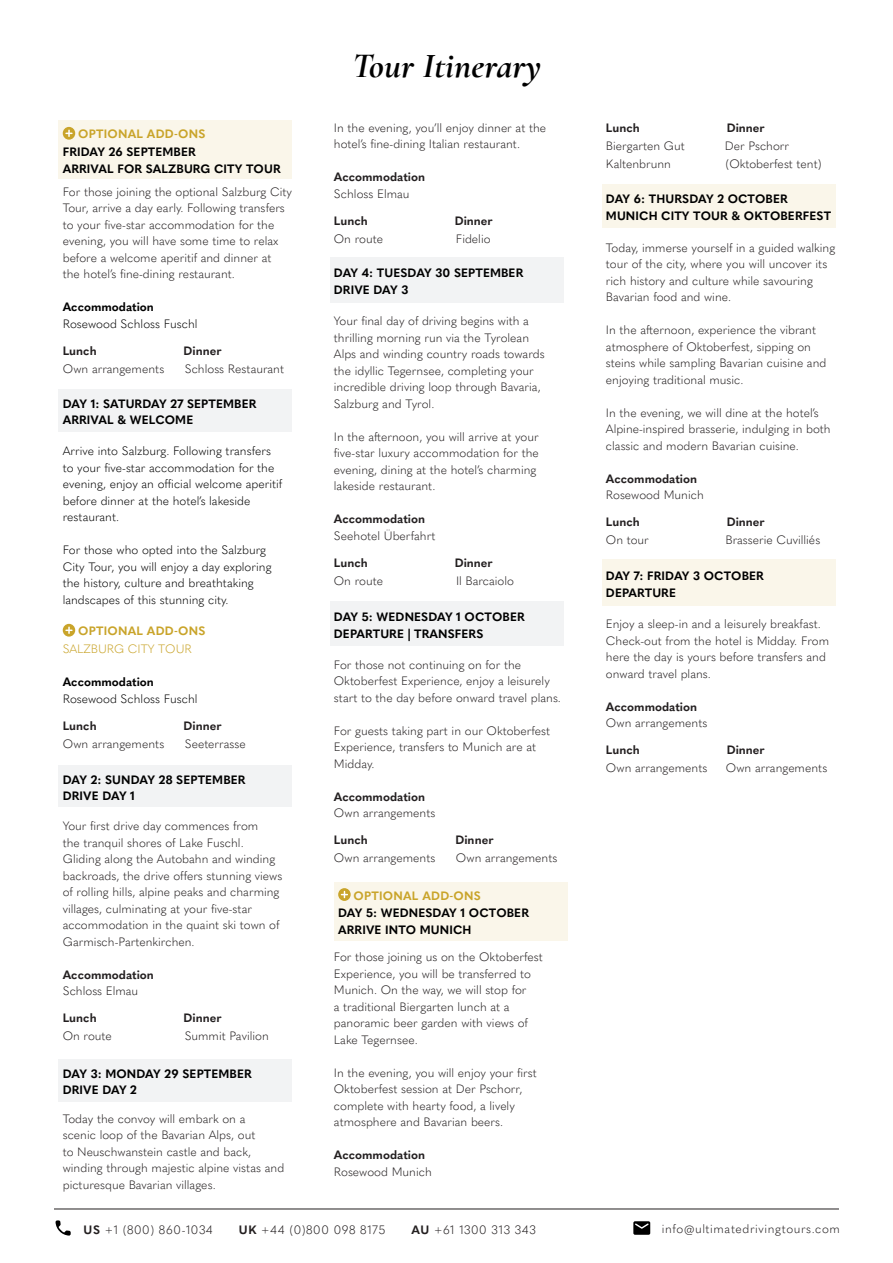
<style>
.page{position:relative;width:893px;height:1263px;background:#fff}
.page>*{position:absolute;margin:0;border:0;box-sizing:border-box;transform-origin:0 0}
.t1{font:italic 700 36px "Cormorant Garamond";color:#000}
.t2{font:300 12px/16.5px "Quasimoda";color:#231f20}
.t3{font:700 12px/16.5px "Quasimoda";letter-spacing:.01em;color:#000}
.t4{font:300 12px/16.5px "Quasimoda";color:#000}
.t5{font:700 12px "Quasimoda";color:#231f20}
.t6{font:300 12px "Quasimoda";letter-spacing:.05em;color:#231f20}
.t7{font:700 12px "Quasimoda";letter-spacing:.02em;color:#c9a42a}
.t8{font:300 12px "Quasimoda";letter-spacing:.055em;color:#231f20}
.t9{font:300 12px "Quasimoda";color:#c9a42a}
.s1{font-weight:700}
</style>
<div class="page">
<svg style="left:633px;top:1221px;width:17px;height:14px"></svg>
<svg style="left:55px;top:1220px;width:16px;height:16px"></svg>
<hr style="left:54px;top:1208px;width:785px;height:1px;background:#231f20">
<div style="left:58px;top:121px;width:234px;height:58px;background:#faf6ea"></div>
<div style="left:63px;top:127px;width:12px;height:13px;border:2px solid #c9a42a;border-radius:50%"></div>
<svg style="left:66px;top:130px;width:6px;height:6px"></svg>
<div style="left:58px;top:389px;width:234px;height:43px;background:#f2f3f4"></div>
<div style="left:63px;top:624px;width:12px;height:13px;border:2px solid #c9a42a;border-radius:50%"></div>
<svg style="left:66px;top:627px;width:6px;height:6px"></svg>
<div style="left:58px;top:766px;width:234px;height:41px;background:#f2f3f4"></div>
<div style="left:58px;top:1059px;width:234px;height:43px;background:#f2f3f4"></div>
<div style="left:330px;top:257px;width:233px;height:46px;background:#f2f3f4"></div>
<div style="left:330px;top:601px;width:233px;height:45px;background:#f2f3f4"></div>
<div style="left:602px;top:184px;width:233px;height:44px;background:#faf6ea"></div>
<div style="left:602px;top:559px;width:233px;height:47px;background:#faf6ea"></div>
<div style="left:334px;top:882px;width:234px;height:58px;background:#faf6ea"></div>
<svg style="left:339px;top:889px;width:10px;height:11px"></svg>
<div style="left:338px;top:888px;width:13px;height:13px;border:2px solid #c9a42a;border-radius:50%"></div>
<svg style="left:341px;top:891px;width:6px;height:6px"></svg>
<p class="t7" style="left:78px;top:125px;width:129px">OPTIONAL ADD-ONS</p>
<p class="t3" style="left:63px;top:143px;width:135px">FRIDAY 26 SEPTEMBER</p>
<p class="t3" style="left:63px;top:159px;width:219px">ARRIVAL FOR SALZBURG CITY TOUR</p>
<p class="t2" style="left:63px;top:182px;width:231px">For those joining the optional Salzburg City Tour, arrive a day early. Following transfers to your five-star accommodation for the evening, you will have some time to relax before a welcome aperitif and dinner at<br>the hotel’s fine-dining restaurant.</p>
<p class="t3" style="left:63px;top:298px;width:93px">Accommodation</p>
<p class="t4" style="left:63px;top:314px;width:136px">Rosewood Schloss Fuschl</p>
<p class="t5" style="left:63px;top:341px;width:35px">Lunch</p>
<p class="t5" style="left:184px;top:341px;width:40px">Dinner</p>
<p class="t2" style="left:63px;top:359px;width:103px">Own arrangements</p>
<p class="t2" style="left:185px;top:359px;width:101px">Schloss Restaurant</p>
<p class="t3" style="left:63px;top:395px;width:195px">DAY 1: SATURDAY 27 SEPTEMBER<br>ARRIVAL &amp; WELCOME</p>
<p class="t4" style="left:63px;top:442px;width:221px">Arrive into Salzburg. Following transfers to your five-star accommodation for the evening, enjoy an official welcome aperitif before dinner at the hotel’s lakeside restaurant.</p>
<p class="t4" style="left:63px;top:541px;width:210px">For those who opted into the Salzburg City Tour, you will enjoy a day exploring the history, culture and breathtaking landscapes of this stunning city.</p>
<p class="t7" style="left:78px;top:622px;width:129px">OPTIONAL ADD-ONS</p>
<p class="t9" style="left:63px;top:640px;width:131px">SALZBURG CITY TOUR</p>
<p class="t3" style="left:63px;top:673px;width:93px">Accommodation</p>
<p class="t4" style="left:63px;top:689px;width:136px">Rosewood Schloss Fuschl</p>
<p class="t5" style="left:63px;top:716px;width:35px">Lunch</p>
<p class="t5" style="left:184px;top:716px;width:40px">Dinner</p>
<p class="t2" style="left:63px;top:734px;width:103px">Own arrangements</p>
<p class="t2" style="left:185px;top:734px;width:63px">Seeterrasse</p>
<p class="t3" style="left:63px;top:770px;width:184px">DAY 2: SUNDAY 28 SEPTEMBER</p>
<p class="t3" style="left:63px;top:787px;width:74px">DRIVE DAY 1</p>
<p class="t2" style="left:63px;top:817px;width:221px">Your first drive day commences from<br>the tranquil shores of Lake Fuschl.<br>Gliding along the Autobahn and winding backroads, the drive offers stunning views of rolling hills, alpine peaks and charming villages, culminating at your five-star accommodation in the quaint ski town of Garmisch-Partenkirchen.</p>
<p class="t5" style="left:63px;top:965px;width:93px">Accommodation</p>
<p class="t2" style="left:63px;top:982px;width:77px">Schloss Elmau</p>
<p class="t5" style="left:63px;top:1008px;width:35px">Lunch</p>
<p class="t5" style="left:184px;top:1008px;width:40px">Dinner</p>
<p class="t2" style="left:63px;top:1027px;width:51px">On route</p>
<p class="t2" style="left:185px;top:1027px;width:86px">Summit Pavilion</p>
<p class="t3" style="left:63px;top:1064px;width:191px">DAY 3: MONDAY 29 SEPTEMBER</p>
<p class="t3" style="left:63px;top:1081px;width:76px">DRIVE DAY 2</p>
<p class="t2" style="left:63px;top:1109px;width:223px">Today the convoy will embark on a<br>scenic loop of the Bavarian Alps, out<br>to Neuschwanstein castle and back, winding through majestic alpine vistas and picturesque Bavarian villages.</p>
<p class="t1" style="left:352px;top:43px;width:191px">Tour Itinerary</p>
<p class="t2" style="left:334px;top:118px;width:214px">In the evening, you’ll enjoy dinner at the hotel’s fine-dining Italian restaurant.</p>
<p class="t5" style="left:334px;top:167px;width:93px">Accommodation</p>
<p class="t2" style="left:334px;top:184px;width:77px">Schloss Elmau</p>
<p class="t5" style="left:334px;top:211px;width:35px">Lunch</p>
<p class="t5" style="left:455px;top:211px;width:40px">Dinner</p>
<p class="t2" style="left:334px;top:229px;width:51px">On route</p>
<p class="t2" style="left:456px;top:229px;width:36px">Fidelio</p>
<p class="t3" style="left:334px;top:264px;width:191px">DAY 4: TUESDAY 30 SEPTEMBER</p>
<p class="t3" style="left:334px;top:281px;width:76px">DRIVE DAY 3</p>
<p class="t2" style="left:334px;top:312px;width:212px">Your final day of driving begins with a thrilling morning run via the Tyrolean Alps and winding country roads towards the idyllic Tegernsee, completing your incredible driving loop through Bavaria, Salzburg and Tyrol.</p>
<p class="t2" style="left:334px;top:427px;width:207px">In the afternoon, you will arrive at your five-star luxury accommodation for the evening, dining at the hotel’s charming lakeside restaurant.</p>
<p class="t5" style="left:334px;top:509px;width:93px">Accommodation</p>
<p class="t2" style="left:334px;top:526px;width:103px">Seehotel Überfahrt</p>
<p class="t5" style="left:334px;top:553px;width:35px">Lunch</p>
<p class="t5" style="left:455px;top:553px;width:40px">Dinner</p>
<p class="t2" style="left:334px;top:571px;width:51px">On route</p>
<p class="t2" style="left:456px;top:571px;width:60px">Il Barcaiolo</p>
<p class="t3" style="left:334px;top:608px;width:192px">DAY 5: WEDNESDAY 1 OCTOBER<br>DEPARTURE | TRANSFERS</p>
<p class="t2" style="left:334px;top:655px;width:229px">For those not continuing on for the<br>Oktoberfest Experience, enjoy a leisurely start to the day before onward travel plans.</p>
<p class="t2" style="left:334px;top:721px;width:218px">For guests taking part in our Oktoberfest<br>Experience, transfers to Munich are at<br>Midday.</p>
<p class="t5" style="left:334px;top:787px;width:93px">Accommodation</p>
<p class="t2" style="left:334px;top:804px;width:103px">Own arrangements</p>
<p class="t5" style="left:334px;top:830px;width:35px">Lunch</p>
<p class="t5" style="left:455px;top:830px;width:40px">Dinner</p>
<p class="t2" style="left:334px;top:849px;width:103px">Own arrangements</p>
<p class="t2" style="left:456px;top:849px;width:103px">Own arrangements</p>
<p class="t7" style="left:354px;top:886px;width:129px">OPTIONAL ADD-ONS</p>
<p class="t3" style="left:338px;top:904px;width:192px">DAY 5: WEDNESDAY 1 OCTOBER</p>
<p class="t3" style="left:338px;top:920px;width:135px">ARRIVE INTO MUNICH</p>
<p class="t2" style="left:334px;top:948px;width:210px">For those joining us on the Oktoberfest Experience, you will be transferred to Munich. On the way, we will stop for<br>a traditional Biergarten lunch at a panoramic beer garden with views of Lake Tegernsee.</p>
<p class="t2" style="left:334px;top:1063px;width:204px">In the evening, you will enjoy your first Oktoberfest session at Der Pschorr, complete with hearty food, a lively atmosphere and Bavarian beers.</p>
<p class="t5" style="left:334px;top:1145px;width:93px">Accommodation</p>
<p class="t2" style="left:334px;top:1162px;width:99px">Rosewood Munich</p>
<p class="t5" style="left:606px;top:118px;width:35px">Lunch</p>
<p class="t5" style="left:727px;top:118px;width:40px">Dinner</p>
<p class="t2" style="left:606px;top:137px;width:80px">Biergarten Gut</p>
<p class="t2" style="left:725px;top:137px;width:66px">Der Pschorr</p>
<p class="t2" style="left:606px;top:155px;width:67px">Kaltenbrunn</p>
<p class="t2" style="left:726px;top:155px;width:97px">(Oktoberfest tent)</p>
<p class="t3" style="left:606px;top:190px;width:227px">DAY 6: THURSDAY 2 OCTOBER<br>MUNICH CITY TOUR &amp; OKTOBERFEST</p>
<p class="t2" style="left:606px;top:239px;width:231px">Today, immerse yourself in a guided walking tour of the city, where you will uncover its rich history and culture while savouring Bavarian food and wine.</p>
<p class="t2" style="left:606px;top:321px;width:222px">In the afternoon, experience the vibrant atmosphere of Oktoberfest, sipping on steins while sampling Bavarian cuisine and enjoying traditional music.</p>
<p class="t2" style="left:606px;top:404px;width:226px">In the evening, we will dine at the hotel’s<br>Alpine-inspired brasserie, indulging in both classic and modern Bavarian cuisine.</p>
<p class="t5" style="left:606px;top:469px;width:93px">Accommodation</p>
<p class="t2" style="left:606px;top:486px;width:99px">Rosewood Munich</p>
<p class="t5" style="left:606px;top:513px;width:35px">Lunch</p>
<p class="t5" style="left:727px;top:513px;width:40px">Dinner</p>
<p class="t2" style="left:606px;top:531px;width:44px">On tour</p>
<p class="t2" style="left:725px;top:531px;width:96px">Brasserie Cuvilliés</p>
<p class="t3" style="left:606px;top:567px;width:159px">DAY 7: FRIDAY 3 OCTOBER<br>DEPARTURE</p>
<p class="t2" style="left:606px;top:615px;width:225px">Enjoy a sleep-in and a leisurely breakfast.<br>Check-out from the hotel is Midday. From here the day is yours before transfers and onward travel plans.</p>
<p class="t5" style="left:606px;top:697px;width:93px">Accommodation</p>
<p class="t2" style="left:606px;top:714px;width:103px">Own arrangements</p>
<p class="t5" style="left:606px;top:741px;width:35px">Lunch</p>
<p class="t5" style="left:727px;top:741px;width:40px">Dinner</p>
<p class="t2" style="left:606px;top:759px;width:103px">Own arrangements</p>
<p class="t2" style="left:726px;top:759px;width:103px">Own arrangements</p>
<p class="t6" style="left:84px;top:1220px;width:131px"><span class="s1">US</span> +1 (800) 860-1034</p>
<p class="t8" style="left:239px;top:1220px;width:148px"><span class="s1">UK</span> +44 (0)800 098 8175</p>
<p class="t6" style="left:411px;top:1220px;width:126px"><span class="s1">AU</span> +61 1300 313 343</p>
<p class="t6" style="left:662px;top:1219px;width:180px">info@ultimatedrivingtours.com</p>
</div>
